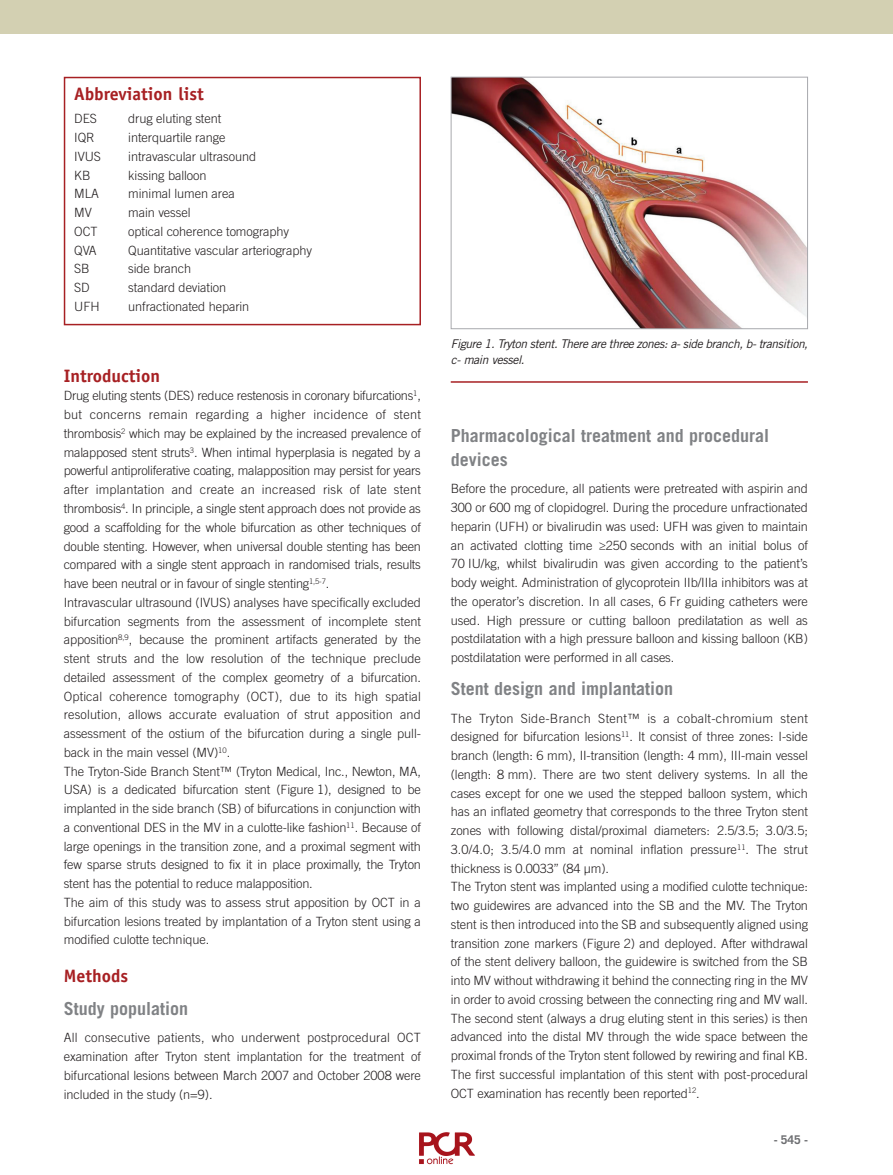
<style>
.page{position:relative;width:893px;height:1175px;background:#fff}
.page>*{position:absolute;margin:0;border:0;box-sizing:border-box;transform-origin:0 0}
.t1{font:700 18px/24px "Trade Gothic LT Std";color:#808285}
.t2{font:700 18px "Officina Sans Std";color:#a72023}
.t3{font:300 12.75px/18.8px "Trade Gothic LT Std";letter-spacing:-.005em;color:#231f20;text-align:justify}
.t4{font:italic 12px/16.5px "Trade Gothic LT Std";letter-spacing:-.03em;color:#231f20}
.t5{font:700 12px "Trade Gothic LT Std";color:#6c6d70}
</style>
<div class="page">
<div style="left:0;top:0;width:893px;height:34px;background:#d3d0b2"></div>
<div style="left:64px;top:77px;width:357px;height:248px;border:2px solid #a72023"></div>
<hr style="left:451px;top:381px;width:357px;height:2px;background:#a72023">
<img style="left:453px;top:79px;width:353px;height:248px">
<div style="left:451px;top:77px;width:357px;height:252px;border:1px solid #a8a9ad"></div>
<img style="left:419px;top:1132px;width:56px;height:33px">
<h1 class="t2" style="left:74px;top:87px;width:131px">Abbreviation list</h1>
<p class="t3" style="left:74px;top:110px;width:24px">DES</p>
<p class="t3" style="left:128px;top:110px;width:95px">drug eluting stent</p>
<p class="t3" style="left:74px;top:129px;width:22px">IQR</p>
<p class="t3" style="left:128px;top:129px;width:99px">interquartile range</p>
<p class="t3" style="left:74px;top:148px;width:28px">IVUS</p>
<p class="t3" style="left:128px;top:148px;width:129px">intravascular ultrasound</p>
<p class="t3" style="left:74px;top:167px;width:18px">KB</p>
<p class="t3" style="left:128px;top:167px;width:80px">kissing balloon</p>
<p class="t3" style="left:74px;top:186px;width:26px">MLA</p>
<p class="t3" style="left:128px;top:186px;width:108px">minimal lumen area</p>
<p class="t3" style="left:74px;top:204px;width:19px">MV</p>
<p class="t3" style="left:128px;top:204px;width:64px">main vessel</p>
<p class="t3" style="left:74px;top:223px;width:25px">OCT</p>
<p class="t3" style="left:128px;top:223px;width:163px">optical coherence tomography</p>
<p class="t3" style="left:74px;top:242px;width:24px">QVA</p>
<p class="t3" style="left:128px;top:242px;width:185px">Quantitative vascular arteriography</p>
<p class="t3" style="left:74px;top:261px;width:17px">SB</p>
<p class="t3" style="left:128px;top:261px;width:65px">side branch</p>
<p class="t3" style="left:74px;top:279px;width:17px">SD</p>
<p class="t3" style="left:128px;top:279px;width:99px">standard deviation</p>
<p class="t3" style="left:74px;top:298px;width:27px">UFH</p>
<p class="t3" style="left:128px;top:298px;width:123px">unfractionated heparin</p>
<h1 class="t2" style="left:64px;top:369px;width:98px">Introduction</h1>
<p class="t3" style="left:64px;top:388px;width:359px;text-align:left">Drug eluting stents (DES) reduce restenosis in coronary bifurcations<sup>1</sup>, but concerns remain regarding a higher incidence of stent thrombosis<sup>2</sup> which may be explained by the increased prevalence of malapposed stent struts<sup>3</sup>. When intimal hyperplasia is negated by a powerful antiproliferative coating, malapposition may persist for years after implantation and create an increased risk of late stent thrombosis<sup>4</sup>. In principle, a single stent approach does not provide as good a scaffolding for the whole bifurcation as other techniques of double stenting. However, when universal double stenting has been compared with a single stent approach in randomised trials, results have been neutral or in favour of single stenting<sup>1,5-7</sup>.<br>Intravascular ultrasound (IVUS) analyses have specifically excluded bifurcation segments from the assessment of incomplete stent apposition<sup>8,9</sup>, because the prominent artifacts generated by the stent struts and the low resolution of the technique preclude detailed assessment of the complex geometry of a bifurcation.<br>Optical coherence tomography (OCT), due to its high spatial resolution, allows accurate evaluation of strut apposition and assessment of the ostium of the bifurcation during a single pull&shy;back in the main vessel (MV)<sup>10</sup>.<br>The Tryton-Side Branch Stent™ (Tryton Medical, Inc., Newton, MA, USA) is a dedicated bifurcation stent (Figure 1), designed to be implanted in the side branch (SB) of bifurcations in conjunction with a conventional DES in the MV in a culotte-like fashion<sup>11</sup>. Because of large openings in the transition zone, and a proximal segment with few sparse struts designed to fix it in place proximally, the Tryton stent has the potential to reduce malapposition.<br>The aim of this study was to assess strut apposition by OCT in a bifurcation lesions treated by implantation of a Tryton stent using a modified culotte technique.</p>
<h1 class="t2" style="left:64px;top:969px;width:66px">Methods</h1>
<h1 class="t1" style="left:64px;top:998px;width:126px">Study population</h1>
<p class="t3" style="left:64px;top:1029px;width:359px">All consecutive patients, who underwent postprocedural OCT examination after Tryton stent implantation for the treatment of bifurcational lesions between March 2007 and October 2008 were included in the study (n=9).</p>
<p class="t4" style="left:451px;top:336px;width:359px">Figure 1. Tryton stent. There are three zones: a- side branch, b- transition, c- main vessel.</p>
<h1 class="t1" style="left:451px;top:425px;width:320px">Pharmacological treatment and procedural devices</h1>
<p class="t3" style="left:451px;top:480px;width:359px">Before the procedure, all patients were pretreated with aspirin and 300 or 600 mg of clopidogrel. During the procedure unfractionated heparin (UFH) or bivalirudin was used: UFH was given to maintain an activated clotting time ≥250 seconds with an initial bolus of 70 IU/kg, whilst bivalirudin was given according to the patient’s body weight. Administration of glycoprotein IIb/IIIa inhibitors was at the operator’s discretion. In all cases, 6 Fr guiding catheters were used. High pressure or cutting balloon predilatation as well as postdilatation with a high pressure balloon and kissing balloon (KB) postdilatation were performed in all cases.</p>
<h1 class="t1" style="left:451px;top:679px;width:224px">Stent design and implantation</h1>
<p class="t3" style="left:451px;top:710px;width:359px;text-align:left">The Tryton Side-Branch Stent™ is a cobalt-chromium stent designed for bifurcation lesions<sup>11</sup>. It consist of three zones: I-side branch (length: 6 mm), II-transition (length: 4 mm), III-main vessel (length: 8 mm). There are two stent delivery systems. In all the cases except for one we used the stepped balloon system, which has an inflated geometry that corresponds to the three Tryton stent zones with following distal/proximal diameters: 2.5/3.5; 3.0/3.5; 3.0/4.0; 3.5/4.0 mm at nominal inflation pressure<sup>11</sup>. The strut thickness is 0.0033” (84 μm).<br>The Tryton stent was implanted using a modified culotte technique: two guidewires are advanced into the SB and the MV. The Tryton stent is then introduced into the SB and subsequently aligned using transition zone markers (Figure 2) and deployed. After withdrawal of the stent delivery balloon, the guidewire is switched from the SB into MV without withdrawing it behind the connecting ring in the MV in order to avoid crossing between the connecting ring and MV wall.<br>The second stent (always a drug eluting stent in this series) is then advanced into the distal MV through the wide space between the proximal fronds of the Tryton stent followed by rewiring and final KB.<br>The first successful implantation of this stent with post-procedural OCT examination has recently been reported<sup>12</sup>.</p>
<p class="t5" style="left:774px;top:1136px;width:36px">- 545 -</p>
</div>
